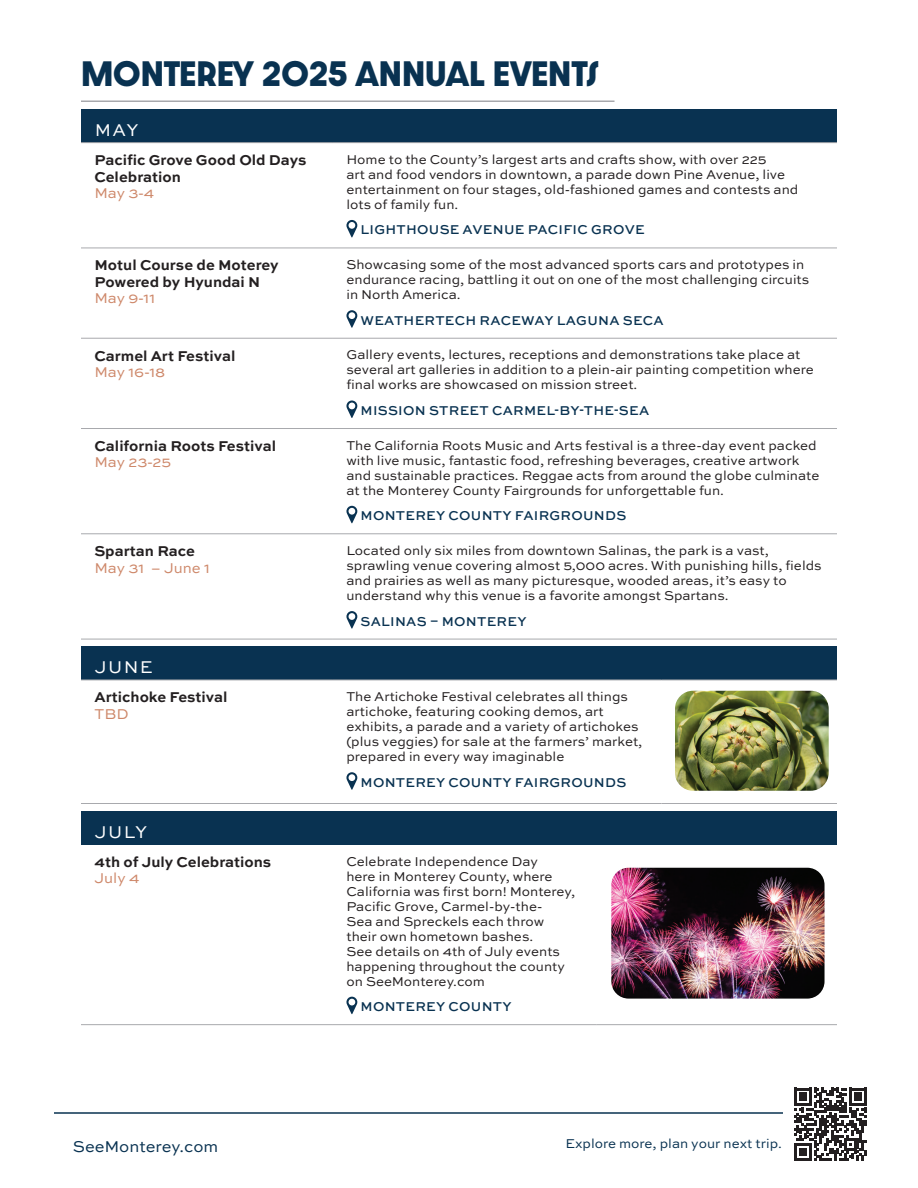
<style>
.page{position:relative;width:918px;height:1188px;background:#fff}
.page>*{position:absolute;margin:0;border:0;box-sizing:border-box;transform-origin:0 0}
.t1{font:700 30px "Inspired Otter";color:#093251}
.t2{font:18px "Sweet Sans Pro";letter-spacing:.08em;color:#fff}
.t3{font:16.5px "Sweet Sans Pro";color:#093251}
.t4{font:700 15px/16.5px "Sweet Sans Pro";color:#231f20}
.t5{font:15px "Sweet Sans Pro";letter-spacing:-.005em;color:#ce886a}
.t6{font:13.5px/15px "Sweet Sans Pro";color:#231f20}
.t7{font:500 13.5px "Sweet Sans Pro";letter-spacing:.02em;color:#093251}
.t8{font:13.5px "Sweet Sans Pro";color:#093251}
</style>
<div class="page">
<hr style="left:54px;top:1112px;width:729px;height:2px;background:#093251">
<div style="left:81px;top:109px;width:756px;height:34px;background:#093251"></div>
<hr style="left:81px;top:248px;width:252px;height:1px;background:#a8a9ad">
<hr style="left:333px;top:248px;width:504px;height:1px;background:#a8a9ad">
<hr style="left:81px;top:338px;width:252px;height:1px;background:#a8a9ad">
<hr style="left:333px;top:338px;width:504px;height:1px;background:#a8a9ad">
<hr style="left:81px;top:428px;width:252px;height:1px;background:#a8a9ad">
<hr style="left:333px;top:428px;width:504px;height:1px;background:#a8a9ad">
<hr style="left:81px;top:142px;width:252px;height:1px;background:#a8a9ad">
<hr style="left:333px;top:142px;width:504px;height:1px;background:#a8a9ad">
<hr style="left:81px;top:533px;width:252px;height:1px;background:#a8a9ad">
<hr style="left:333px;top:533px;width:504px;height:1px;background:#a8a9ad">
<hr style="left:81px;top:639px;width:252px;height:1px;background:#a8a9ad">
<hr style="left:333px;top:639px;width:504px;height:1px;background:#a8a9ad">
<svg style="left:346px;top:220px;width:11px;height:17px"></svg>
<svg style="left:346px;top:310px;width:11px;height:18px"></svg>
<svg style="left:346px;top:401px;width:11px;height:17px"></svg>
<svg style="left:346px;top:506px;width:11px;height:17px"></svg>
<svg style="left:346px;top:611px;width:11px;height:18px"></svg>
<div style="left:81px;top:646px;width:756px;height:34px;background:#093251"></div>
<hr style="left:81px;top:803px;width:252px;height:1px;background:#a8a9ad">
<hr style="left:333px;top:803px;width:329px;height:1px;background:#a8a9ad">
<hr style="left:662px;top:803px;width:175px;height:1px;background:#a8a9ad">
<hr style="left:81px;top:680px;width:252px;height:1px;background:#a8a9ad">
<hr style="left:333px;top:680px;width:329px;height:1px;background:#a8a9ad">
<hr style="left:662px;top:680px;width:175px;height:1px;background:#a8a9ad">
<svg style="left:346px;top:772px;width:11px;height:18px"></svg>
<img style="left:675px;top:691px;width:154px;height:100px">
<hr style="left:81px;top:100px;width:534px;height:2px;background:#a8a9ad">
<svg style="left:794px;top:1088px;width:73px;height:73px"></svg>
<div style="left:81px;top:811px;width:756px;height:33px;background:#093251"></div>
<hr style="left:81px;top:1024px;width:252px;height:1px;background:#a8a9ad">
<hr style="left:333px;top:1024px;width:263px;height:1px;background:#a8a9ad">
<hr style="left:596px;top:1024px;width:241px;height:1px;background:#a8a9ad">
<svg style="left:346px;top:997px;width:11px;height:17px"></svg>
<img style="left:613px;top:869px;width:210px;height:128px">
<div style="left:610px;top:866px;width:216px;height:134px;border:2px solid #fff;border-radius:18px"></div>
<h1 class="t1" style="left:81px;top:50px;width:520px">MONTEREY 2025 ANNUAL EVENTS</h1>
<h2 class="t2" style="left:95px;top:117px;width:45px">MAY</h2>
<p class="t4" style="left:94px;top:151px;width:213px">Pacific Grove Good Old Days<br>Celebration</p>
<p class="t5" style="left:94px;top:182px;width:61px">May 3-4</p>
<p class="t6" style="left:346px;top:151px;width:453px">Home to the County’s largest arts and crafts show, with over 225<br>art and food vendors in downtown, a parade down Pine Avenue, live entertainment on four stages, old-fashioned games and contests and lots of family fun.</p>
<p class="t7" style="left:361px;top:220px;width:286px">LIGHTHOUSE AVENUE PACIFIC GROVE</p>
<p class="t4" style="left:94px;top:256px;width:186px">Motul Course de Moterey<br>Powered by Hyundai N</p>
<p class="t5" style="left:94px;top:288px;width:62px">May 9-11</p>
<p class="t4" style="left:94px;top:346px;width:143px">Carmel Art Festival</p>
<p class="t5" style="left:94px;top:361px;width:72px">May 16-18</p>
<p class="t4" style="left:94px;top:437px;width:183px">California Roots Festival</p>
<p class="t5" style="left:94px;top:452px;width:78px">May 23-25</p>
<p class="t4" style="left:94px;top:542px;width:102px">Spartan Race</p>
<p class="t5" style="left:94px;top:557px;width:117px">May 31 – June 1</p>
<h2 class="t2" style="left:95px;top:654px;width:60px">JUNE</h2>
<p class="t4" style="left:94px;top:688px;width:135px">Artichoke Festival</p>
<p class="t5" style="left:94px;top:703px;width:36px">TBD</p>
<h2 class="t2" style="left:95px;top:819px;width:54px">JULY</h2>
<p class="t4" style="left:94px;top:853px;width:178px">4th of July Celebrations</p>
<p class="t5" style="left:94px;top:867px;width:46px">July 4</p>
<p class="t6" style="left:346px;top:257px;width:464px">Showcasing some of the most advanced sports cars and prototypes in endurance racing, battling it out on one of the most challenging circuits in North America.</p>
<p class="t7" style="left:361px;top:310px;width:305px">WEATHERTECH RACEWAY LAGUNA SECA</p>
<p class="t6" style="left:346px;top:347px;width:469px">Gallery events, lectures, receptions and demonstrations take place at several art galleries in addition to a plein-air painting competition where final works are showcased on mission street.</p>
<p class="t7" style="left:361px;top:401px;width:290px">MISSION STREET CARMEL-BY-THE-SEA</p>
<p class="t6" style="left:346px;top:437px;width:475px">The California Roots Music and Arts festival is a three-day event packed with live music, fantastic food, refreshing beverages, creative artwork and sustainable practices. Reggae acts from around the globe culminate at the Monterey County Fairgrounds for unforgettable fun.</p>
<p class="t7" style="left:361px;top:506px;width:267px">MONTEREY COUNTY FAIRGROUNDS</p>
<p class="t6" style="left:346px;top:542px;width:477px">Located only six miles from downtown Salinas, the park is a vast, sprawling venue covering almost 5,000 acres. With punishing hills, fields and prairies as well as many picturesque, wooded areas, it’s easy to understand why this venue is a favorite amongst Spartans.</p>
<p class="t7" style="left:361px;top:611px;width:168px">SALINAS – MONTEREY</p>
<p class="t6" style="left:346px;top:689px;width:297px">The Artichoke Festival celebrates all things artichoke, featuring cooking demos, art exhibits, a parade and a variety of artichokes (plus veggies) for sale at the farmers’ market, prepared in every way imaginable</p>
<p class="t7" style="left:361px;top:772px;width:267px">MONTEREY COUNTY FAIRGROUNDS</p>
<p class="t6" style="left:346px;top:853px;width:230px">Celebrate Independence Day<br>here in Monterey County, where<br>California was first born! Monterey,<br>Pacific Grove, Carmel-by-the-<br>Sea and Spreckels each throw their own hometown bashes.<br>See details on 4th of July events happening throughout the county on SeeMonterey.com</p>
<p class="t7" style="left:361px;top:997px;width:153px">MONTEREY COUNTY</p>
<p class="t3" style="left:73px;top:1135px;width:147px">SeeMonterey.com</p>
<p class="t8" style="left:565px;top:1134px;width:218px">Explore more, plan your next trip.</p>
</div>
